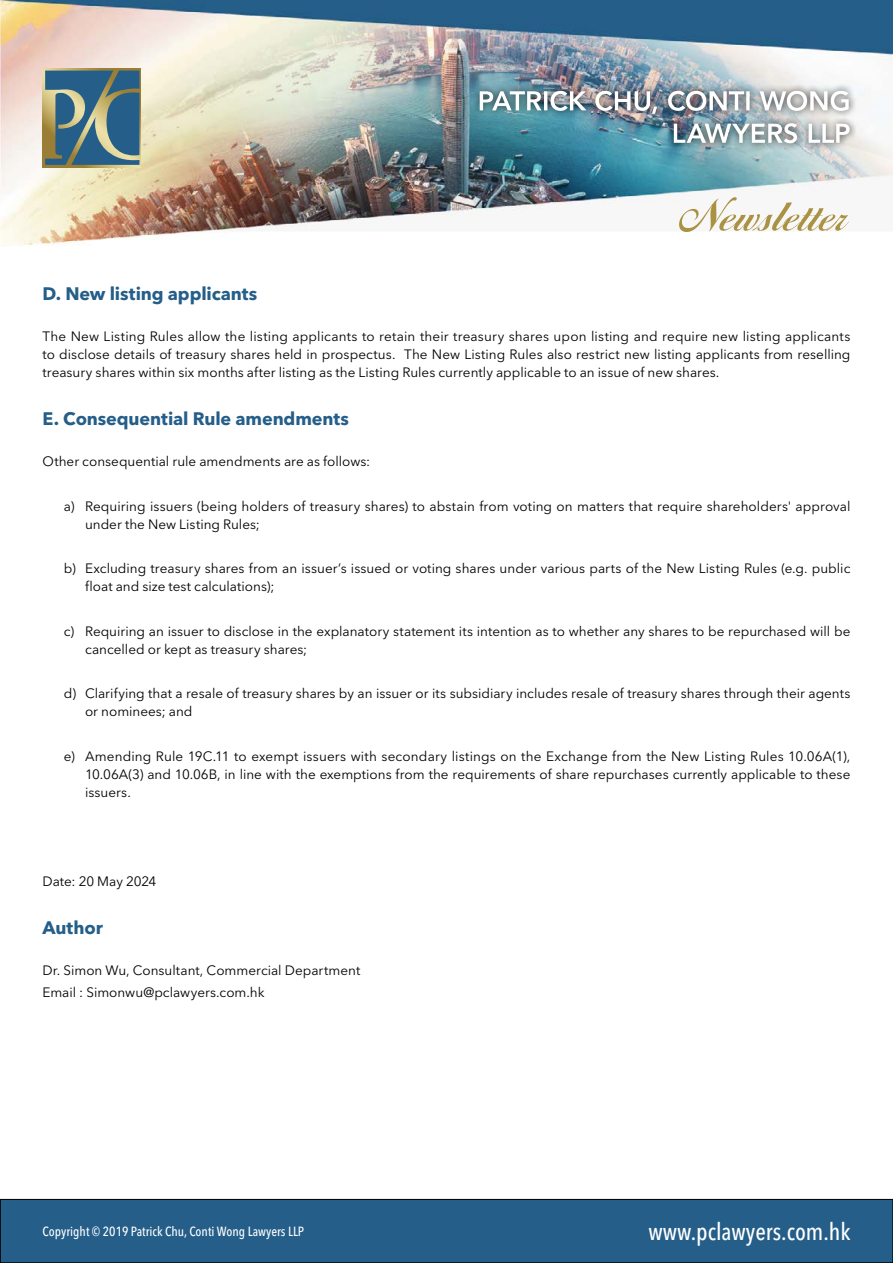
<style>
.page{position:relative;width:893px;height:1263px;background:#fff}
.page>*{position:absolute;margin:0;border:0;box-sizing:border-box;transform-origin:0 0}
.t1{font:500 condensed 24px "Avenir Next LT Pro";color:#fff}
.t2{font:700 18px "Avenir Next LT Pro";letter-spacing:-.005em;color:#245e89}
.t3{font:13.5px/18px "Avenir Next LT Pro";color:#000}
.t4{font:500 condensed 13.2px "Avenir Next LT Pro";color:#fff}
</style>
<div class="page">
<img style="left:0;top:0;width:893px;height:247px">
<div style="left:0;top:1199px;width:893px;height:64px;background:#245e89"></div>
<div style="left:0;top:1199px;width:893px;height:64px;border:1px solid #000"></div>
<svg style="left:43px;top:68px;width:98px;height:99px"></svg>
<svg style="left:45px;top:71px;width:94px;height:94px;background:#547782"></svg>
<div style="left:666px;top:116px;width:191px;height:35px;background:#000;opacity:.75"></div>
<svg style="left:674px;top:123px;width:176px;height:20px"></svg>
<div style="left:472px;top:83px;width:384px;height:38px;background:#000;opacity:.75"></div>
<img style="left:480px;top:91px;width:369px;height:23px">
<svg style="left:679px;top:197px;width:170px;height:35px"></svg>
<h2 class="t2" style="left:43px;top:283px;width:216px">D. New listing applicants</h2>
<p class="t3" style="left:43px;top:327px;width:809px;text-align:justify">The New Listing Rules allow the listing applicants to retain their treasury shares upon listing and require new listing applicants to disclose details of treasury shares held in prospectus. The New Listing Rules also restrict new listing applicants from reselling treasury shares within six months after listing as the Listing Rules currently applicable to an issue of new shares.</p>
<h2 class="t2" style="left:43px;top:408px;width:308px">E. Consequential Rule amendments</h2>
<p class="t3" style="left:43px;top:452px;width:329px">Other consequential rule amendments are as follows:</p>
<p class="t3" style="left:85px;top:497px;width:767px;text-indent:-21px">a) Requiring issuers (being holders of treasury shares) to abstain from voting on matters that require shareholders' approval under the New Listing Rules;</p>
<p class="t3" style="left:85px;top:559px;width:767px;text-indent:-21px">b) Excluding treasury shares from an issuer’s issued or voting shares under various parts of the New Listing Rules (e.g. public float and size test calculations);</p>
<p class="t3" style="left:85px;top:622px;width:767px;text-indent:-21px">c) Requiring an issuer to disclose in the explanatory statement its intention as to whether any shares to be repurchased will be cancelled or kept as treasury shares;</p>
<p class="t3" style="left:85px;top:684px;width:767px;text-indent:-21px">d) Clarifying that a resale of treasury shares by an issuer or its subsidiary includes resale of treasury shares through their agents or nominees; and</p>
<p class="t3" style="left:85px;top:747px;width:767px;text-align:justify;text-indent:-21px">e) Amending Rule 19C.11 to exempt issuers with secondary listings on the Exchange from the New Listing Rules 10.06A(1), 10.06A(3) and 10.06B, in line with the exemptions from the requirements of share repurchases currently applicable to these issuers.</p>
<p class="t3" style="left:43px;top:872px;width:115px">Date: 20 May 2024</p>
<h2 class="t2" style="left:43px;top:917px;width:62px">Author</h2>
<p class="t3" style="left:43px;top:959px;width:319px;line-height:22.2px">Dr. Simon Wu, Consultant, Commercial Department<br>Email : Simonwu@pclawyers.com.hk</p>
<p class="t4" style="left:43px;top:1223px;width:263px">Copyright © 2019 Patrick Chu, Conti Wong Lawyers LLP</p>
<h1 class="t1" style="left:648px;top:1217px;width:204px">www.pclawyers.com.hk</h1>
</div>
